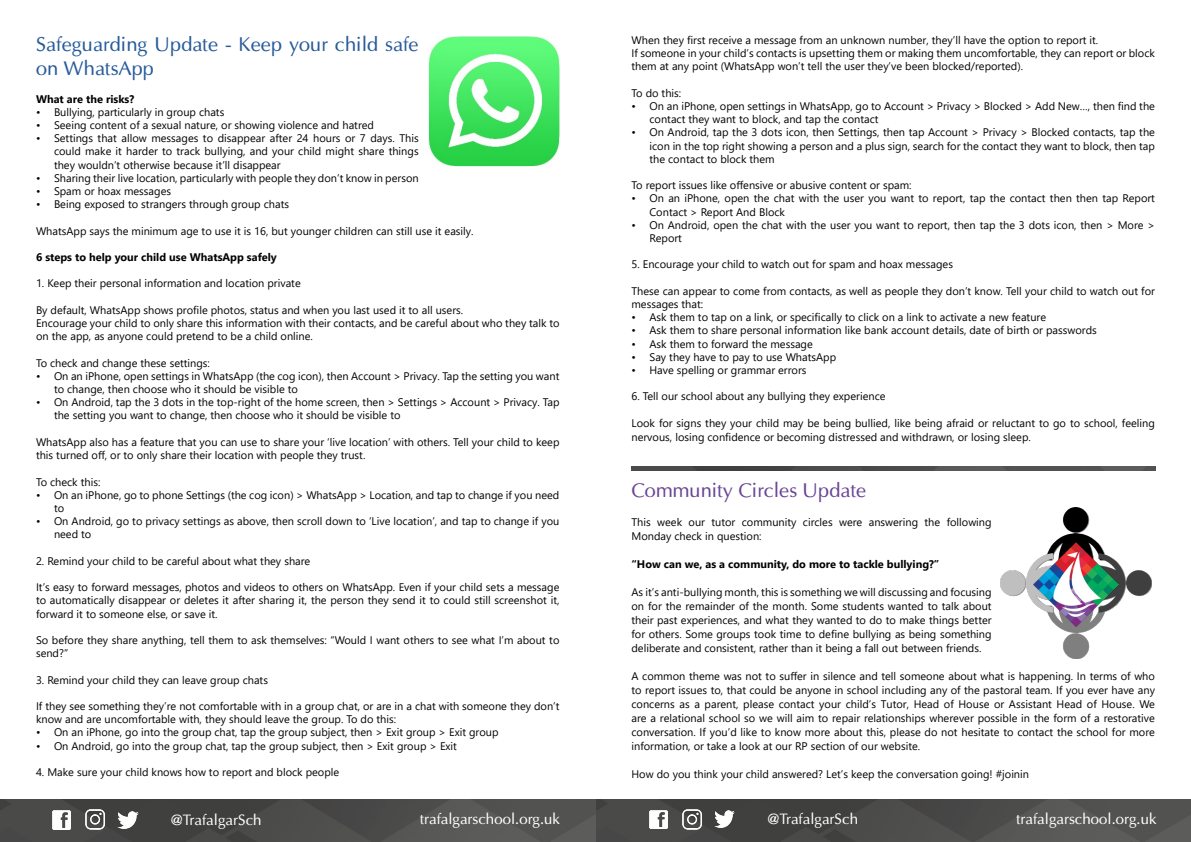
<style>
.page{position:relative;width:1191px;height:842px;background:#fff}
.page>*{position:absolute;margin:0;border:0;box-sizing:border-box;transform-origin:0 0}
.t1{font:20px/24px "Optima";color:#275b9b}
.t2{font:20px "Optima";color:#6a4595}
.t3{font:15px "Optima";color:#fff}
.t4{font:11px/13.2px "Segoe UI";color:#020203}
.t5{font:700 11px "Segoe UI";color:#020203}
</style>
<div class="page">
<img style="left:0;top:799px;width:1191px;height:43px">
<img style="left:714px;top:811px;width:20px;height:16px">
<img style="left:678px;top:809px;width:26px;height:20px">
<img style="left:649px;top:810px;width:21px;height:18px">
<img style="left:118px;top:811px;width:20px;height:17px">
<img style="left:82px;top:810px;width:26px;height:20px">
<img style="left:52px;top:811px;width:22px;height:18px">
<img style="left:429px;top:36px;width:130px;height:131px">
<img style="left:1000px;top:507px;width:151px;height:151px">
<img style="left:1034px;top:542px;width:84px;height:85px">
<img style="left:631px;top:466px;width:524px;height:4px">
<h1 class="t1" style="left:36px;top:33px;width:384px">Safeguarding Update - Keep your child safe on WhatsApp</h1>
<p class="t5" style="left:36px;top:88px;width:100px">What are the risks?</p>
<p class="t4" style="left:36px;top:104px;width:190px">• Bullying, particularly in group chats</p>
<p class="t4" style="left:36px;top:118px;width:339px">• Seeing content of a sexual nature, or showing violence and hatred</p>
<p class="t4" style="left:54px;top:131px;width:366px;text-align:justify;text-indent:-18px">• Settings that allow messages to disappear after 24 hours or 7 days. This could make it harder to track bullying, and your child might share things they wouldn’t otherwise because it’ll disappear</p>
<p class="t4" style="left:36px;top:170px;width:384px">• Sharing their live location, particularly with people they don’t know in person</p>
<p class="t4" style="left:36px;top:184px;width:137px">• Spam or hoax messages</p>
<p class="t4" style="left:36px;top:197px;width:254px">• Being exposed to strangers through group chats</p>
<p class="t4" style="left:36px;top:223px;width:439px">WhatsApp says the minimum age to use it is 16, but younger children can still use it easily.</p>
<p class="t5" style="left:36px;top:247px;width:242px">6 steps to help your child use WhatsApp safely</p>
<p class="t4" style="left:36px;top:276px;width:266px">1. Keep their personal information and location private</p>
<p class="t4" style="left:36px;top:302px;width:525px">By default, WhatsApp shows profile photos, status and when you last used it to all users.<br>Encourage your child to only share this information with their contacts, and be careful about who they talk to on the app, as anyone could pretend to be a child online.</p>
<p class="t4" style="left:36px;top:355px;width:175px">To check and change these settings:</p>
<p class="t4" style="left:54px;top:368px;width:507px;text-indent:-18px">• On an iPhone, open settings in WhatsApp (the cog icon), then Account &gt; Privacy. Tap the setting you want to change, then choose who it should be visible to</p>
<p class="t4" style="left:54px;top:395px;width:507px;text-indent:-18px">• On Android, tap the 3 dots in the top-right of the home screen, then &gt; Settings &gt; Account &gt; Privacy. Tap the setting you want to change, then choose who it should be visible to</p>
<p class="t4" style="left:36px;top:434px;width:525px">WhatsApp also has a feature that you can use to share your ‘live location’ with others. Tell your child to keep this turned off, or to only share their location with people they trust.</p>
<p class="t4" style="left:36px;top:474px;width:66px">To check this:</p>
<p class="t4" style="left:54px;top:487px;width:507px;text-indent:-18px">• On an iPhone, go to phone Settings (the cog icon) &gt; WhatsApp &gt; Location, and tap to change if you need to</p>
<p class="t4" style="left:54px;top:514px;width:507px;text-indent:-18px">• On Android, go to privacy settings as above, then scroll down to ‘Live location’, and tap to change if you need to</p>
<p class="t4" style="left:36px;top:553px;width:276px">2. Remind your child to be careful about what they share</p>
<p class="t4" style="left:36px;top:580px;width:525px;text-align:justify">It’s easy to forward messages, photos and videos to others on WhatsApp. Even if your child sets a message to automatically disappear or deletes it after sharing it, the person they send it to could still screenshot it, forward it to someone else, or save it.</p>
<p class="t4" style="left:36px;top:632px;width:525px">So before they share anything, tell them to ask themselves: “Would I want others to see what I’m about to send?”</p>
<p class="t4" style="left:36px;top:672px;width:233px">3. Remind your child they can leave group chats</p>
<p class="t4" style="left:36px;top:698px;width:525px">If they see something they’re not comfortable with in a group chat, or are in a chat with someone they don’t know and are uncomfortable with, they should leave the group. To do this:</p>
<p class="t4" style="left:36px;top:725px;width:464px">• On an iPhone, go into the group chat, tap the group subject, then &gt; Exit group &gt; Exit group</p>
<p class="t4" style="left:36px;top:738px;width:422px">• On Android, go into the group chat, tap the group subject, then &gt; Exit group &gt; Exit</p>
<p class="t4" style="left:36px;top:764px;width:305px">4. Make sure your child knows how to report and block people</p>
<p class="t4" style="left:631px;top:33px;width:525px">When they first receive a message from an unknown number, they’ll have the option to report it.<br>If someone in your child’s contacts is upsetting them or making them uncomfortable, they can report or block them at any point (WhatsApp won’t tell the user they’ve been blocked/reported).</p>
<p class="t4" style="left:631px;top:85px;width:51px">To do this:</p>
<p class="t4" style="left:649px;top:99px;width:507px;text-indent:-18px">• On an iPhone, open settings in WhatsApp, go to Account &gt; Privacy &gt; Blocked &gt; Add New…, then find the contact they want to block, and tap the contact</p>
<p class="t4" style="left:649px;top:125px;width:507px;text-align:justify;text-indent:-18px">• On Android, tap the 3 dots icon, then Settings, then tap Account &gt; Privacy &gt; Blocked contacts, tap the icon in the top right showing a person and a plus sign, search for the contact they want to block, then tap the contact to block them</p>
<p class="t4" style="left:631px;top:178px;width:282px">To report issues like offensive or abusive content or spam:</p>
<p class="t4" style="left:649px;top:191px;width:507px;text-indent:-18px">• On an iPhone, open the chat with the user you want to report, tap the contact then then tap Report<br>Contact &gt; Report And Block</p>
<p class="t4" style="left:649px;top:217px;width:507px;text-indent:-18px">• On Android, open the chat with the user you want to report, then tap the 3 dots icon, then &gt; More &gt;<br>Report</p>
<p class="t4" style="left:631px;top:257px;width:323px">5. Encourage your child to watch out for spam and hoax messages</p>
<p class="t4" style="left:631px;top:283px;width:525px">These can appear to come from contacts, as well as people they don’t know. Tell your child to watch out for messages that:</p>
<p class="t4" style="left:631px;top:310px;width:416px">• Ask them to tap on a link, or specifically to click on a link to activate a new feature</p>
<p class="t4" style="left:631px;top:323px;width:467px">• Ask them to share personal information like bank account details, date of birth or passwords</p>
<p class="t4" style="left:631px;top:336px;width:183px">• Ask them to forward the message</p>
<p class="t4" style="left:631px;top:349px;width:206px">• Say they have to pay to use WhatsApp</p>
<p class="t4" style="left:631px;top:363px;width:176px">• Have spelling or grammar errors</p>
<p class="t4" style="left:631px;top:389px;width:255px">6. Tell our school about any bullying they experience</p>
<p class="t4" style="left:631px;top:415px;width:525px;line-height:14px">Look for signs they your child may be being bullied, like being afraid or reluctant to go to school, feeling nervous, losing confidence or becoming distressed and withdrawn, or losing sleep.</p>
<h1 class="t2" style="left:631px;top:478px;width:236px">Community Circles Update</h1>
<p class="t4" style="left:631px;top:514px;width:362px;line-height:14px">This week our tutor community circles were answering the following<br>Monday check in question:</p>
<p class="t5" style="left:631px;top:553px;width:309px">“How can we, as a community, do more to tackle bullying?”</p>
<p class="t4" style="left:631px;top:584px;width:362px;line-height:14px;text-align:justify">As it’s anti-bullying month, this is something we will discussing and focusing on for the remainder of the month. Some students wanted to talk about their past experiences, and what they wanted to do to make things better for others. Some groups took time to define bullying as being something deliberate and consistent, rather than it being a fall out between friends.</p>
<p class="t4" style="left:631px;top:668px;width:525px;line-height:14px;text-align:justify">A common theme was not to suffer in silence and tell someone about what is happening. In terms of who to report issues to, that could be anyone in school including any of the pastoral team. If you ever have any concerns as a parent, please contact your child’s Tutor, Head of House or Assistant Head of House. We are a relational school so we will aim to repair relationships wherever possible in the form of a restorative conversation. If you’d like to know more about this, please do not hesitate to contact the school for more information, or take a look at our RP section of our website.</p>
<p class="t4" style="left:631px;top:766px;width:399px">How do you think your child answered? Let’s keep the conversation going! #joinin</p>
<h2 class="t3" style="left:171px;top:811px;width:92px">@TrafalgarSch</h2>
<h2 class="t3" style="left:420px;top:810px;width:142px">trafalgarschool.org.uk</h2>
<h2 class="t3" style="left:767px;top:810px;width:92px">@TrafalgarSch</h2>
<h2 class="t3" style="left:1016px;top:809px;width:142px">trafalgarschool.org.uk</h2>
</div>
